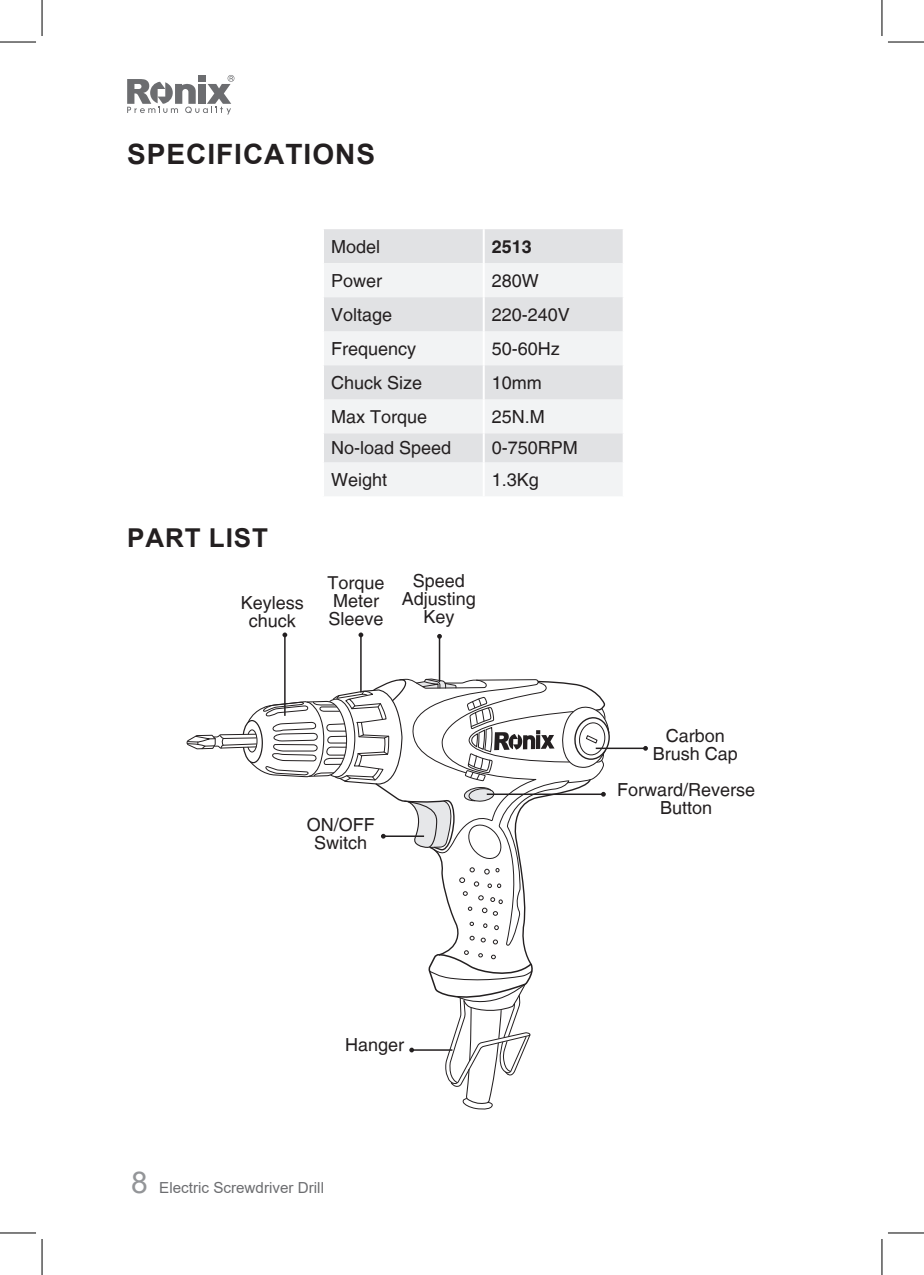
<style>
.page{position:relative;width:924px;height:1275px;background:#fff}
.page>*{position:absolute;margin:0;border:0;box-sizing:border-box;transform-origin:0 0}
.t1{font:700 28px "Arial";letter-spacing:.035em;color:#231f20}
.t2{font:700 26px "Arial";letter-spacing:.035em;color:#231f20}
.t3{font:18px/18px "Helvetica LT";color:#231f20;text-align:center}
.t4{font:700 18px "Helvetica LT";color:#231f20}
.t5{font:15.2px "Arial";color:#6c6d70}
.s1{font-size:30px;color:#939598}
</style>
<div class="page">
<svg style="left:127px;top:75px;width:107px;height:40px"></svg>
<div style="left:198px;top:75px;width:7px;height:7px;background:#6c6d70"></div>
<div style="left:324px;top:229px;width:298px;height:34px;background:#e1e2e4"></div>
<div style="left:324px;top:263px;width:298px;height:233px;background:#f2f3f4"></div>
<div style="left:483px;top:263px;width:140px;height:34px;background:#f2f3f4"></div>
<svg style="left:324px;top:297px;width:298px;height:165px;fill:#e1e2e4"></svg>
<hr style="left:482px;top:229px;width:2px;height:34px;background:#fff">
<hr style="left:482px;top:263px;width:2px;height:34px;background:#fff">
<hr style="left:622px;top:263px;width:2px;height:34px;background:#fff">
<hr style="left:482px;top:297px;width:2px;height:34px;background:#fff">
<hr style="left:482px;top:331px;width:2px;height:34px;background:#fff">
<hr style="left:482px;top:365px;width:2px;height:34px;background:#fff">
<hr style="left:482px;top:399px;width:2px;height:34px;background:#fff">
<hr style="left:482px;top:433px;width:2px;height:29px;background:#fff">
<hr style="left:482px;top:462px;width:2px;height:34px;background:#fff">
<hr style="left:438px;top:636px;width:2px;height:46px;background:#231f20">
<svg style="left:437px;top:634px;width:4px;height:5px"></svg>
<hr style="left:595px;top:747px;width:50px;height:2px;background:#231f20">
<svg style="left:642px;top:746px;width:5px;height:4px"></svg>
<svg style="left:186px;top:678px;width:424px;height:432px"></svg>
<hr style="left:360px;top:635px;width:1px;height:57px;background:#231f20">
<svg style="left:358px;top:632px;width:5px;height:5px"></svg>
<hr style="left:284px;top:635px;width:1px;height:81px;background:#231f20">
<svg style="left:282px;top:632px;width:5px;height:5px"></svg>
<hr style="left:0;top:42px;width:36px;height:1px;background:#000">
<hr style="left:887px;top:42px;width:36px;height:1px;background:#000">
<hr style="left:0;top:1232px;width:36px;height:1px;background:#000">
<hr style="left:887px;top:1232px;width:36px;height:1px;background:#000">
<hr style="left:42px;top:0;width:1px;height:36px;background:#000">
<hr style="left:42px;top:1239px;width:1px;height:36px;background:#000">
<hr style="left:881px;top:0;width:1px;height:36px;background:#000">
<hr style="left:881px;top:1239px;width:1px;height:36px;background:#000">
<h1 class="t1" style="left:127px;top:135px;width:249px">SPECIFICATIONS</h1>
<h2 class="t2" style="left:127px;top:519px;width:142px">PART LIST</h2>
<p class="t3" style="left:241px;top:594px;width:65px">Keyless chuck</p>
<p class="t3" style="left:331px;top:237px;width:51px">Model</p>
<p class="t4" style="left:491px;top:235px;width:42px">2513</p>
<p class="t3" style="left:331px;top:271px;width:53px">Power</p>
<p class="t3" style="left:491px;top:271px;width:49px">280W</p>
<p class="t3" style="left:331px;top:305px;width:63px">Voltage</p>
<p class="t3" style="left:491px;top:305px;width:80px">220-240V</p>
<p class="t3" style="left:331px;top:339px;width:87px">Frequency</p>
<p class="t3" style="left:491px;top:339px;width:70px">50-60Hz</p>
<p class="t3" style="left:331px;top:373px;width:93px">Chuck Size</p>
<p class="t3" style="left:491px;top:373px;width:52px">10mm</p>
<p class="t3" style="left:331px;top:407px;width:98px">Max Torque</p>
<p class="t3" style="left:491px;top:407px;width:55px">25N.M</p>
<p class="t3" style="left:331px;top:439px;width:122px">No-load Speed</p>
<p class="t3" style="left:491px;top:439px;width:88px">0-750RPM</p>
<p class="t3" style="left:331px;top:470px;width:58px">Weight</p>
<p class="t3" style="left:491px;top:470px;width:49px">1.3Kg</p>
<p class="t3" style="left:327px;top:574px;width:59px;text-align:left">Torque<br>Meter<br>Sleeve</p>
<p class="t3" style="left:401px;top:571px;width:76px">Speed<br>Adjusting<br>Key</p>
<p class="t3" style="left:306px;top:815px;width:70px">ON/OFF<br>Switch</p>
<p class="t3" style="left:652px;top:727px;width:87px">Carbon<br>Brush Cap</p>
<p class="t3" style="left:616px;top:780px;width:140px">Forward/Reverse<br>Button</p>
<p class="t3" style="left:345px;top:1036px;width:61px">Hanger</p>
<p class="t5" style="left:131px;top:1177px;width:194px"><span class="s1">8</span> Electric Screwdriver Drill</p>
</div>
